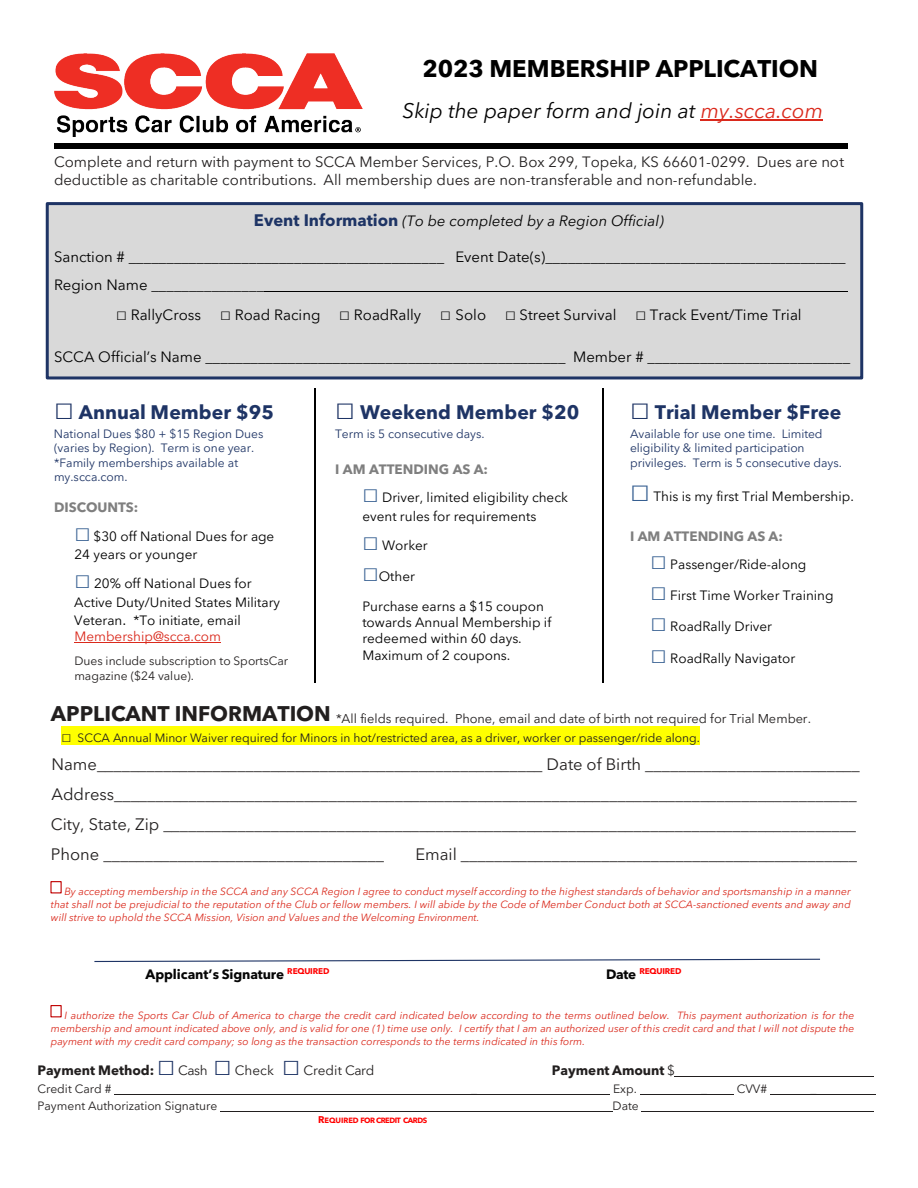
<style>
.page{position:relative;width:918px;height:1188px;background:#fff}
.page>*{position:absolute;margin:0;border:0;box-sizing:border-box;transform-origin:0 0}
.t1{font:700 24px "Avenir Next LT Pro";letter-spacing:-.005em;color:#000}
.t2{font:italic 21px "Avenir Next LT Pro";color:#000}
.t3{font:700 19.5px "Avenir Next LT Pro";color:#1e3465}
.t4{font:16.5px/30px "Avenir Next LT Pro";color:#221f1f}
.t5{font:15px "Avenir Next LT Pro";color:#000}
.t6{font:15px/18.1px "Avenir Next LT Pro";color:#221f1f}
.t7{font:italic 15px "Avenir Next LT Pro";letter-spacing:.005em;color:#000}
.t8{font:13.5px/17.9px "Avenir Next LT Pro";color:#000}
.t9{font:700 13.5px "Avenir Next LT Pro";color:#7f7f7f}
.t10{font:700 13.5px "Avenir Next LT Pro";color:#221f1f}
.t11{font:700 13.5px "Avenir Next LT Pro";letter-spacing:-.005em;color:#050505}
.t12{font:13.5px "Avenir Next LT Pro";letter-spacing:-.005em;color:#221f1f}
.t13{font:12.75px "Avenir Next LT Pro";color:#221f1f}
.t14{font:12px/14.5px "Avenir Next LT Pro";color:#1e3465}
.t15{font:12px/14.5px "Avenir Next LT Pro";color:#221f1f}
.t16{font:italic 10.5px/12.8px "Avenir Next LT Pro";letter-spacing:.005em;color:#da291c;text-align:justify}
.t17{font:700 8.25px "Avenir Next LT Pro";letter-spacing:-.02em;color:#f00}
.t18{font:700 7.5px "Avenir Next LT Pro";letter-spacing:-.06em;color:#f00}
.s1{color:#da291c}
.s2{font-weight:700;font-style:normal;font-size:16.5px;color:#1e3465}
.s3{font-family:"Arial";font-size:18px}
.s4{font-family:"Arial";font-weight:400;font-size:33px}
.s5{font-family:"Arial";font-size:27px;color:#365f91}
.s6{font-size:15px}
.s7{font-family:"Arial";font-size:33px;color:#365f91}
.s8{font-weight:700;font-size:21px}
.s9{font-family:"Arial";font-size:16.5px}
.s10{font-size:13.5px;color:#050505}
.s11{font-family:"Arial";font-weight:400;font-size:30px;color:#1e3465}
.s12{font-weight:400}
.s13{font-family:"Arial";font-size:30px;color:#1e3465}
.s14{font-size:9.75px}
</style>
<div class="page">
<div style="left:46px;top:202px;width:817px;height:177px;background:#d9d9d9;border:3px solid #1e3465"></div>
<hr style="left:701px;top:120px;width:122px;height:1px;background:#da291c">
<hr style="left:264px;top:291px;width:583px;height:1px;background:#000">
<hr style="left:74px;top:642px;width:147px;height:1px;background:#da291c">
<div style="left:61px;top:726px;width:639px;height:19px;background:#ff0"></div>
<hr style="left:674px;top:1076px;width:200px;height:1px;background:#211e1e">
<hr style="left:114px;top:1094px;width:496px;height:1px;background:#221f1f">
<hr style="left:640px;top:1094px;width:94px;height:1px;background:#221f1f">
<hr style="left:770px;top:1094px;width:106px;height:1px;background:#221f1f">
<hr style="left:220px;top:1111px;width:393px;height:1px;background:#221f1f">
<hr style="left:642px;top:1111px;width:232px;height:1px;background:#221f1f">
<hr style="left:314px;top:388px;width:2px;height:295px;background:#000">
<hr style="left:602px;top:388px;width:2px;height:295px;background:#000">
<div style="left:54px;top:143px;width:793px;height:5px;background:#000"></div>
<img style="left:54px;top:54px;width:309px;height:83px">
<svg style="left:94px;top:958px;width:726px;height:5px"></svg>
<p class="t1" style="left:422px;top:54px;width:397px">2023 MEMBERSHIP APPLICATION</p>
<p class="t2" style="left:402px;top:98px;width:422px">Skip the paper form and join at <span class="s1">my.scca.com</span></p>
<p class="t6" style="left:54px;top:153px;width:792px">Complete and return with payment to SCCA Member Services, P.O. Box 299, Topeka, KS 66601-0299. Dues are not deductible as charitable contributions. All membership dues are non-transferable and non-refundable.</p>
<p class="t7" style="left:254px;top:211px;width:411px"><span class="s2">Event Information</span> (To be completed by a Region Official)</p>
<p class="t5" style="left:54px;top:248px;width:793px">Sanction # __________________________________________ Event Date(s)________________________________________</p>
<p class="t5" style="left:116px;top:305px;width:687px"><span class="s3">□</span> RallyCross <span class="s3">□</span> Road Racing <span class="s3">□</span> RoadRally <span class="s3">□</span> Solo <span class="s3">□</span> Street Survival <span class="s3">□</span> Track Event/Time Trial</p>
<p class="t5" style="left:54px;top:347px;width:798px">SCCA Official’s Name ________________________________________________ Member # ___________________________</p>
<p class="t3" style="left:54px;top:400px;width:221px"><span class="s4">□</span> Annual Member $95</p>
<p class="t14" style="left:54px;top:426px;width:211px">National Dues $80 + $15 Region Dues (varies by Region). Term is one year. *Family memberships available at my.scca.com.</p>
<p class="t9" style="left:54px;top:499px;width:86px">DISCOUNTS:</p>
<p class="t8" style="left:74px;top:526px;width:201px;line-height:18.8px"><span class="s5">□</span> $30 off National Dues for age<br>24 years or younger</p>
<p class="t8" style="left:74px;top:574px;width:207px"><span class="s5">□</span> 20% off National Dues for<br>Active Duty/United States Military<br>Veteran<span class="s6">.</span> *To initiate, email<br><span class="s1">Membership@scca.com</span></p>
<p class="t15" style="left:74px;top:654px;width:215px">Dues include subscription to SportsCar magazine ($24 value).</p>
<p class="t3" style="left:335px;top:400px;width:246px"><span class="s4">□</span> Weekend Member $20</p>
<p class="t14" style="left:335px;top:426px;width:151px">Term is 5 consecutive days.</p>
<p class="t9" style="left:335px;top:461px;width:154px">I AM ATTENDING AS A:</p>
<p class="t8" style="left:362px;top:488px;width:207px;line-height:18.8px"><span class="s5">□</span> Driver, limited eligibility check event rules for requirements</p>
<p class="t8" style="left:362px;top:536px;width:67px"><span class="s5">□</span> Worker</p>
<p class="t8" style="left:362px;top:567px;width:54px"><span class="s5">□</span>Other</p>
<p class="t8" style="left:362px;top:598px;width:191px;line-height:16.4px">Purchase earns a $15 coupon towards Annual Membership if redeemed within 60 days.<br>Maximum of 2 coupons.</p>
<p class="t3" style="left:630px;top:400px;width:213px"><span class="s4">□</span> Trial Member $Free</p>
<p class="t14" style="left:630px;top:426px;width:213px">Available for use one time. Limited eligibility &amp; limited participation privileges. Term is 5 consecutive days.</p>
<p class="t8" style="left:630px;top:487px;width:226px"><span class="s7">□</span> This is my first Trial Membership.</p>
<p class="t9" style="left:630px;top:528px;width:154px">I AM ATTENDING AS A:</p>
<p class="t8" style="left:651px;top:556px;width:157px"><span class="s5">□</span> Passenger/Ride-along</p>
<p class="t8" style="left:651px;top:587px;width:185px"><span class="s5">□</span> First Time Worker Training</p>
<p class="t8" style="left:651px;top:618px;width:123px"><span class="s5">□</span> RoadRally Driver</p>
<p class="t8" style="left:651px;top:649px;width:146px"><span class="s5">□</span> RoadRally Navigator</p>
<p class="t13" style="left:51px;top:711px;width:762px"><span class="s8">APPLICANT INFORMATION</span> *All fields required. Phone, email and date of birth not required for Trial Member.</p>
<p class="t15" style="left:61px;top:731px;width:640px"><span class="s9">□</span> SCCA Annual Minor Waiver required for Minors in hot/restricted area, as a driver, worker or passenger/ride along.</p>
<p class="t4" style="left:51px;top:749px;width:810px">Name______________________________________________________ Date of Birth __________________________<br>Address__________________________________________________________________________________________</p>
<p class="t4" style="left:51px;top:810px;width:807px">City, State, Zip ____________________________________________________________________________________</p>
<p class="t4" style="left:51px;top:839px;width:335px">Phone __________________________________</p>
<p class="t4" style="left:415px;top:839px;width:443px">Email ________________________________________________</p>
<p class="t16" style="left:51px;top:885px;width:801px;text-indent:13px">By accepting membership in the SCCA and any SCCA Region I agree to conduct myself according to the highest standards of behavior and sportsmanship in a manner that shall not be prejudicial to the reputation of the Club or fellow members. I will abide by the Code of Member Conduct both at SCCA-sanctioned events and away and will strive to uphold the SCCA Mission, Vision and Values and the Welcoming Environment.</p>
<p class="t11" style="left:145px;top:966px;width:186px">Applicant’s Signature <sup>REQUIRED</sup></p>
<p class="t17" style="left:606px;top:966px;width:77px"><span class="s10">Date</span> REQUIRED</p>
<p class="t16" style="left:51px;top:1009px;width:805px;text-indent:14px">I authorize the Sports Car Club of America to charge the credit card indicated below according to the terms outlined below. This payment authorization is for the membership and amount indicated above only, and is valid for one (1) time use only. I certify that I am an authorized user of this credit card and that I will not dispute the payment with my credit card company; so long as the transaction corresponds to the terms indicated in this form.</p>
<p class="t10" style="left:37px;top:1062px;width:238px">Payment Method: <span class="s11">□</span> <span class="s12">Cash</span> <span class="s11">□</span> <span class="s12">Check</span></p>
<p class="t12" style="left:282px;top:1063px;width:94px"><span class="s13">□</span> Credit Card</p>
<p class="t10" style="left:552px;top:1062px;width:125px">Payment Amount <span class="s12">$</span></p>
<p class="t15" style="left:37px;top:1082px;width:76px">Credit Card #</p>
<p class="t15" style="left:613px;top:1082px;width:25px">Exp.</p>
<p class="t15" style="left:737px;top:1082px;width:32px">CVV#</p>
<p class="t15" style="left:37px;top:1098px;width:182px">Payment Authorization Signature</p>
<p class="t15" style="left:613px;top:1098px;width:28px">Date</p>
<p class="t18" style="left:318px;top:1116px;width:111px"><span class="s14">R</span>EQUIRED FOR CREDIT CARDS</p>
</div>
